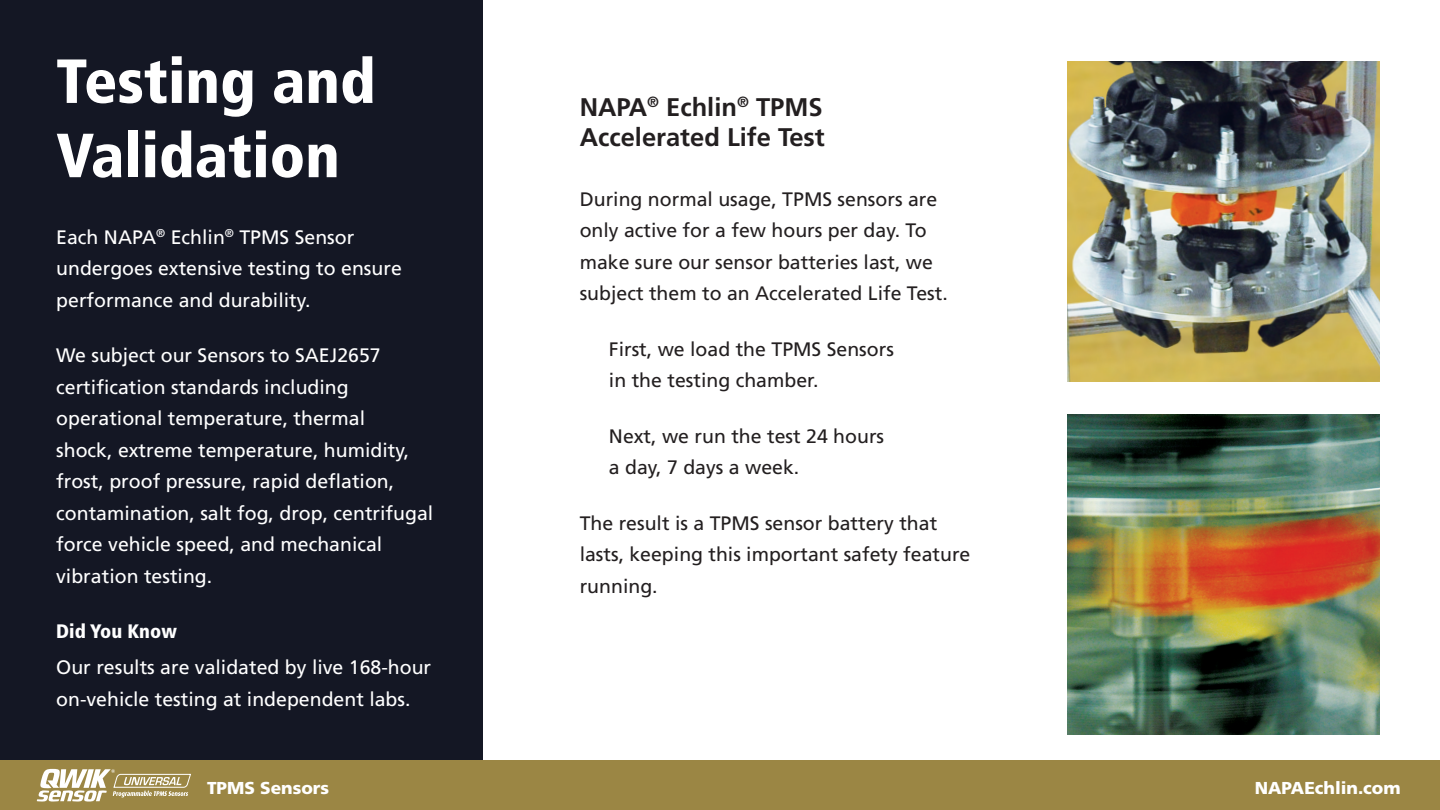
<style>
.page{position:relative;width:1440px;height:810px;background:#fff}
.page>*{position:absolute;margin:0;border:0;box-sizing:border-box;transform-origin:0 0}
.t1{font:900 condensed 62.25px/74.2px "Frutiger LT Std";color:#fff}
.t2{font:700 25.5px/30.6px "Frutiger LT Std";color:#231f20}
.t3{font:19.5px/31.5px "Frutiger LT Std";color:#fff}
.t4{font:19.5px/31.5px "Frutiger LT Std";color:#231f20}
.t5{font:900 condensed 19.5px "Frutiger LT Std";color:#fff}
.t6{font:900 17.25px "Frutiger LT Std";color:#fff}
</style>
<div class="page">
<div style="left:0;top:0;width:483px;height:810px;background:#141724"></div>
<img style="left:1067px;top:61px;width:313px;height:321px">
<img style="left:1067px;top:414px;width:313px;height:320px">
<div style="left:0;top:761px;width:1440px;height:49px;background:#9b8644"></div>
<svg style="left:37px;top:769px;width:154px;height:33px"></svg>
<h1 class="t1" style="left:56px;top:44px;width:321px">Testing and<br>Validation</h1>
<p class="t3" style="left:56px;top:221px;width:347px">Each NAPA<sup>®</sup> Echlin<sup>®</sup> TPMS Sensor undergoes extensive testing to ensure performance and durability.</p>
<p class="t3" style="left:56px;top:340px;width:379px">We subject our Sensors to SAEJ2657 certification standards including operational temperature, thermal<br>shock, extreme temperature, humidity, frost, proof pressure, rapid deflation, contamination, salt fog, drop, centrifugal force vehicle speed, and mechanical vibration testing.</p>
<p class="t5" style="left:56px;top:620px;width:122px">Did You Know</p>
<p class="t3" style="left:56px;top:652px;width:376px">Our results are validated by live 168-hour on-vehicle testing at independent labs.</p>
<h2 class="t2" style="left:580px;top:92px;width:247px">NAPA<sup>®</sup> Echlin<sup>®</sup> TPMS<br>Accelerated Life Test</h2>
<p class="t4" style="left:580px;top:183px;width:370px">During normal usage, TPMS sensors are only active for a few hours per day. To make sure our sensor batteries last, we subject them to an Accelerated Life Test.</p>
<p class="t4" style="left:609px;top:333px;width:286px">First, we load the TPMS Sensors in the testing chamber.</p>
<p class="t4" style="left:609px;top:420px;width:277px">Next, we run the test 24 hours a day, 7 days a week.</p>
<p class="t4" style="left:580px;top:507px;width:392px">The result is a TPMS sensor battery that lasts, keeping this important safety feature running.</p>
<p class="t6" style="left:207px;top:777px;width:124px">TPMS Sensors</p>
<p class="t6" style="left:1255px;top:777px;width:147px">NAPAEchlin.com</p>
</div>
